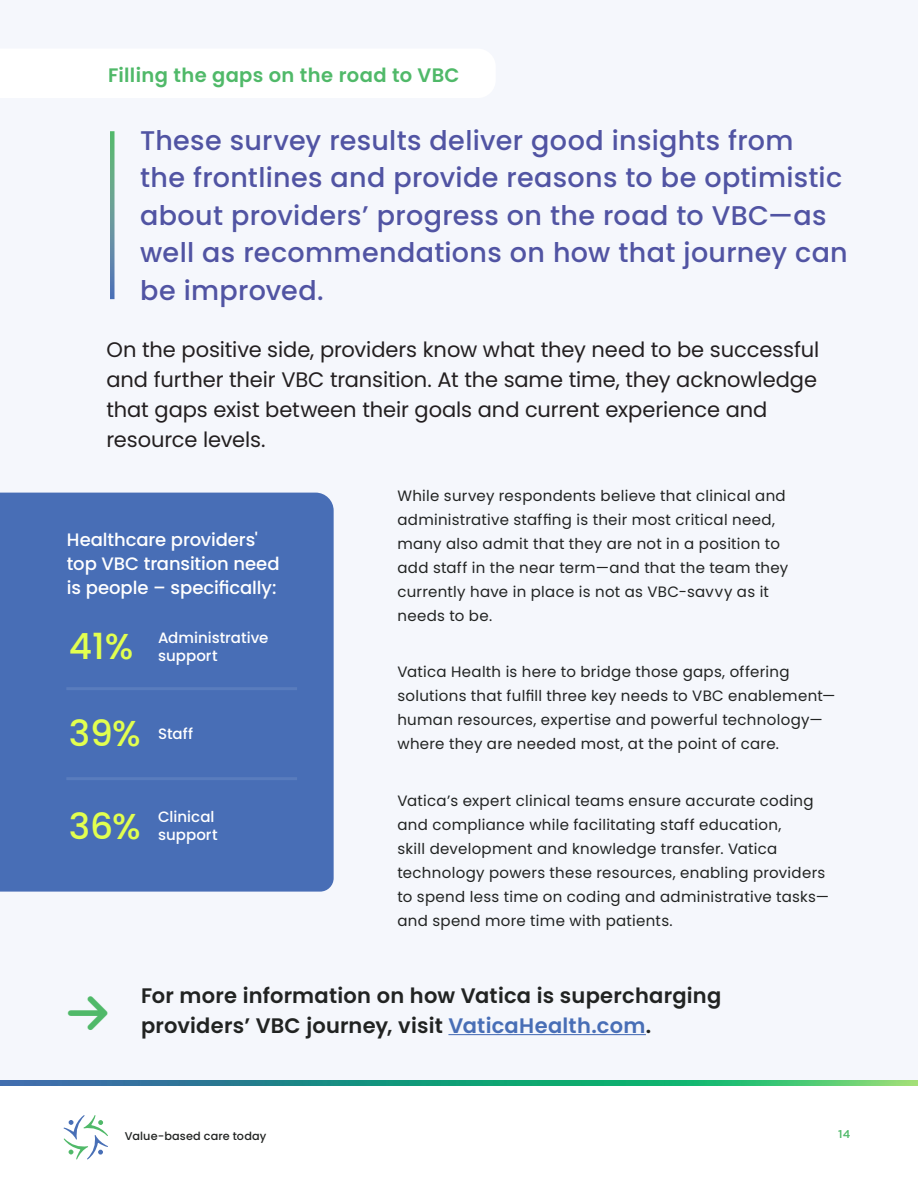
<style>
.page{position:relative;width:918px;height:1188px;background:#fff}
.page>*{position:absolute;margin:0;border:0;box-sizing:border-box;transform-origin:0 0}
.t1{font:500 36px "Poppins";color:#e2ff4f}
.t2{font:500 27px/37.5px "Poppins";letter-spacing:.01em;color:#5154a3}
.t3{font:21px/30px "Poppins";letter-spacing:-.005em;color:#231f20}
.t4{font:600 21px/30px "Poppins";letter-spacing:.01em;color:#212322}
.t5{font:600 19.5px "Poppins";letter-spacing:.015em;color:#50b969}
.t6{font:500 18px/24px "Poppins";letter-spacing:-.005em;color:#fff}
.t7{font:15px/24px "Poppins";letter-spacing:.02em;color:#212322}
.t8{font:500 15px/18px "Poppins";color:#fff}
.t9{font:500 11.25px "Poppins";letter-spacing:.015em;color:#212322}
.t10{font:500 11.25px "Gotham";color:#50b969}
.s1{color:#486eb6}
</style>
<div class="page">
<div style="left:0;top:0;width:918px;height:1107px;background:#f5f7fc"></div>
<div style="left:0;top:1080px;width:918px;height:108px;background:#fff"></div>
<svg style="left:63px;top:1115px;width:45px;height:45px"></svg>
<img style="left:0;top:1080px;width:918px;height:6px">
<svg style="left:110px;top:131px;width:5px;height:168px"></svg>
<div style="left:0;top:493px;width:334px;height:399px;background:#486eb6"></div>
<hr style="left:66px;top:687px;width:231px;height:3px;background:#fff">
<hr style="left:66px;top:777px;width:231px;height:3px;background:#fff">
<hr style="left:448px;top:1034px;width:198px;height:1px;background:#486eb6">
<p class="t5" style="left:108px;top:64px;width:353px">Filling the gaps on the road to VBC</p>
<p class="t2" style="left:140px;top:122px;width:709px">These survey results deliver good insights from<br>the frontlines and provide reasons to be optimistic about providers’ progress on the road to VBC—as well as recommendations on how that journey can be improved.</p>
<p class="t3" style="left:106px;top:335px;width:714px">On the positive side, providers know what they need to be successful and further their VBC transition. At the same time, they acknowledge that gaps exist between their goals and current experience and resource levels.</p>
<p class="t6" style="left:67px;top:528px;width:214px">Healthcare providers' top VBC transition need is people – specifically:</p>
<p class="t1" style="left:69px;top:626px;width:66px">41%</p>
<p class="t8" style="left:158px;top:629px;width:112px">Administrative support</p>
<p class="t1" style="left:69px;top:713px;width:73px">39%</p>
<p class="t8" style="left:158px;top:725px;width:37px">Staff</p>
<p class="t1" style="left:69px;top:805px;width:73px">36%</p>
<p class="t8" style="left:158px;top:808px;width:61px">Clinical support</p>
<p class="t7" style="left:397px;top:484px;width:392px">While survey respondents believe that clinical and administrative staffing is their most critical need, many also admit that they are not in a position to add staff in the near term—and that the team they currently have in place is not as VBC-savvy as it needs to be.</p>
<p class="t7" style="left:397px;top:660px;width:440px">Vatica Health is here to bridge those gaps, offering solutions that fulfill three key needs to VBC enablement— human resources, expertise and powerful technology— where they are needed most, at the point of care.</p>
<p class="t7" style="left:397px;top:789px;width:433px">Vatica’s expert clinical teams ensure accurate coding and compliance while facilitating staff education,<br>skill development and knowledge transfer. Vatica technology powers these resources, enabling providers to spend less time on coding and administrative tasks— and spend more time with patients.</p>
<p class="t4" style="left:141px;top:981px;width:582px">For more information on how Vatica is supercharging providers’ VBC journey, visit <span class="s1">VaticaHealth.com</span>.</p>
<p class="t9" style="left:125px;top:1130px;width:143px">Value-based care today</p>
<p class="t10" style="left:838px;top:1126px;width:14px">14</p>
</div>
